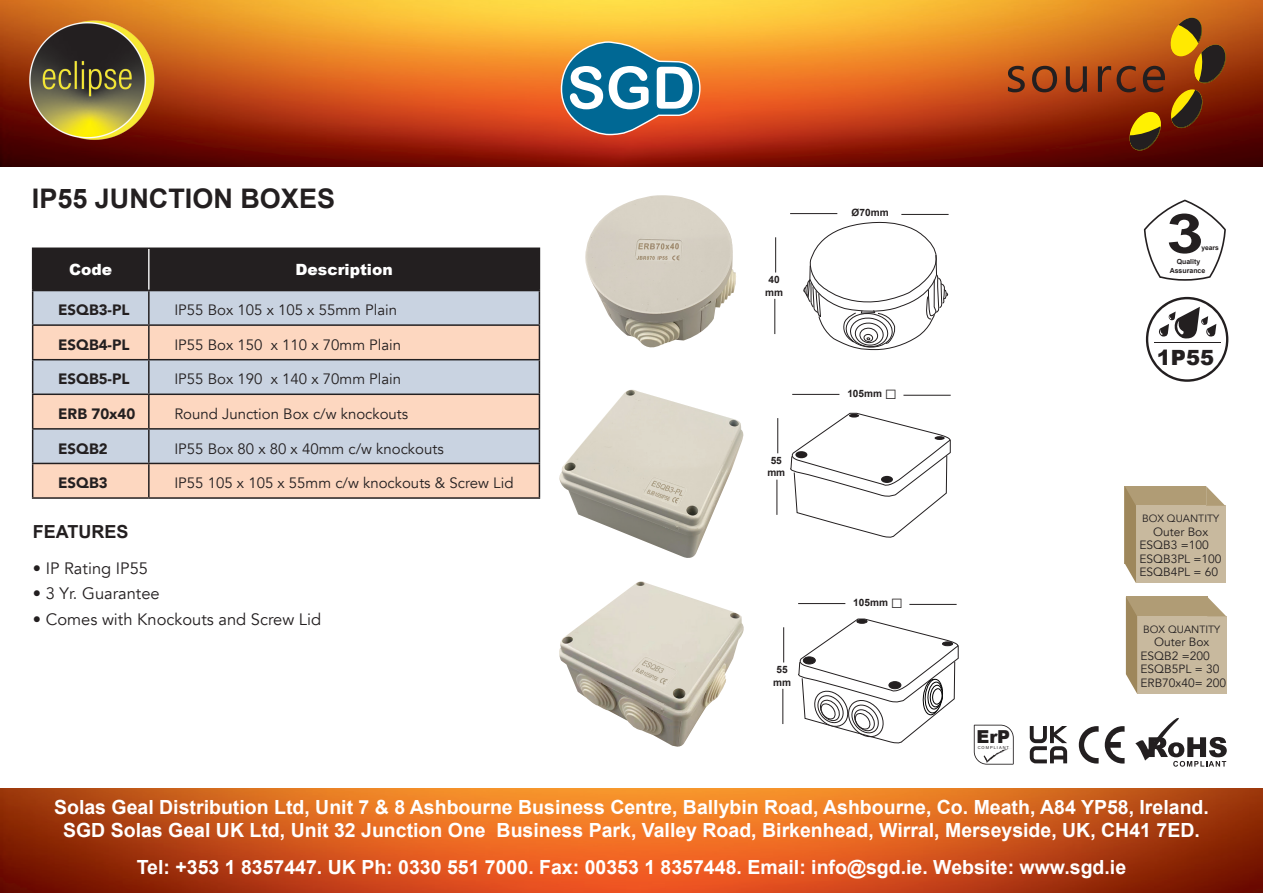
<style>
.page{position:relative;width:1263px;height:893px;background:#fff}
.page>*{position:absolute;margin:0;border:0;box-sizing:border-box;transform-origin:0 0}
.t1{font:700 27px "Arial";color:#231f20}
.t2{font:900 21px "Arial";color:#231f20}
.t3{font:700 19.5px "Arial";color:#fff}
.t4{font:700 18px "Arial";color:#231f20}
.t5{font:900 17.85px "Arial";color:#231f20}
.t6{font:16.5px "Avenir";color:#231f20}
.t7{font:900 15.45px "Arial";color:#fff}
.t8{font:15px "Avenir";color:#231f20}
.t9{font:900 15px "Avenir";color:#231f20}
.t10{font:12px "Avenir";color:#231f20}
.t11{font:10.5px "Avenir";color:#231f20}
.t12{font:700 10.05px "Arial";color:#231f20}
.t13{font:700 6.9px/8.4px "Arial";color:#231f20;text-align:center}
.t14{font:700 6.75px "Arial";color:#231f20}
.t15{font:4.05px "Arial";letter-spacing:.24em;color:#231f20}
.s1{font-size:20.25px}
</style>
<div class="page">
<div style="left:33px;top:249px;width:506px;height:41px;background:#231f20"></div>
<div style="left:33px;top:291px;width:506px;height:33px;background:#c9d3e1"></div>
<svg style="left:33px;top:326px;width:506px;height:171px;background:#e6d3cb"></svg>
<hr style="left:148px;top:249px;width:1px;height:41px;background:#fff">
<hr style="left:539px;top:291px;width:1px;height:33px;background:#231f20">
<hr style="left:149px;top:324px;width:391px;height:2px;background:#231f20">
<hr style="left:539px;top:326px;width:1px;height:33px;background:#231f20">
<hr style="left:149px;top:359px;width:391px;height:1px;background:#231f20">
<hr style="left:539px;top:360px;width:1px;height:33px;background:#231f20">
<hr style="left:149px;top:393px;width:391px;height:2px;background:#231f20">
<hr style="left:539px;top:395px;width:1px;height:33px;background:#231f20">
<hr style="left:149px;top:428px;width:391px;height:2px;background:#231f20">
<hr style="left:539px;top:430px;width:1px;height:33px;background:#231f20">
<hr style="left:149px;top:463px;width:391px;height:1px;background:#231f20">
<hr style="left:539px;top:464px;width:1px;height:33px;background:#231f20">
<hr style="left:149px;top:497px;width:391px;height:2px;background:#231f20">
<hr style="left:32px;top:291px;width:1px;height:33px;background:#231f20">
<hr style="left:148px;top:291px;width:2px;height:33px;background:#231f20">
<hr style="left:32px;top:324px;width:117px;height:2px;background:#231f20">
<hr style="left:32px;top:326px;width:1px;height:33px;background:#231f20">
<hr style="left:148px;top:326px;width:2px;height:33px;background:#231f20">
<hr style="left:32px;top:359px;width:117px;height:1px;background:#231f20">
<hr style="left:32px;top:360px;width:1px;height:33px;background:#231f20">
<hr style="left:148px;top:360px;width:2px;height:33px;background:#231f20">
<hr style="left:32px;top:393px;width:117px;height:2px;background:#231f20">
<hr style="left:32px;top:395px;width:1px;height:33px;background:#231f20">
<hr style="left:148px;top:395px;width:2px;height:33px;background:#231f20">
<hr style="left:32px;top:428px;width:117px;height:2px;background:#231f20">
<hr style="left:32px;top:430px;width:1px;height:33px;background:#231f20">
<hr style="left:148px;top:430px;width:2px;height:33px;background:#231f20">
<hr style="left:32px;top:463px;width:117px;height:1px;background:#231f20">
<hr style="left:32px;top:464px;width:1px;height:33px;background:#231f20">
<hr style="left:148px;top:464px;width:2px;height:33px;background:#231f20">
<hr style="left:32px;top:497px;width:117px;height:2px;background:#231f20">
<hr style="left:32px;top:247px;width:117px;height:2px;background:#231f20">
<hr style="left:32px;top:249px;width:1px;height:41px;background:#231f20">
<hr style="left:149px;top:247px;width:391px;height:2px;background:#231f20">
<hr style="left:539px;top:249px;width:1px;height:41px;background:#231f20">
<hr style="left:32px;top:290px;width:117px;height:1px;background:#231f20">
<hr style="left:149px;top:290px;width:391px;height:1px;background:#231f20">
<img style="left:0;top:0;width:1263px;height:166px">
<svg style="left:1008px;top:18px;width:218px;height:133px;background:#9c4611"></svg>
<svg style="left:560px;top:41px;width:141px;height:95px"></svg>
<img style="left:15px;top:6px;width:155px;height:148px">
<img style="left:0;top:788px;width:1263px;height:105px">
<svg style="left:1079px;top:726px;width:19px;height:37px"></svg>
<svg style="left:1105px;top:726px;width:19px;height:37px"></svg>
<svg style="left:1135px;top:718px;width:92px;height:49px"></svg>
<svg style="left:974px;top:725px;width:40px;height:40px"></svg>
<svg style="left:1030px;top:726px;width:37px;height:37px"></svg>
<svg style="left:1144px;top:200px;width:82px;height:81px"></svg>
<svg style="left:1146px;top:297px;width:82px;height:85px"></svg>
<div style="left:1126px;top:597px;width:81px;height:77px;background:#b09c75"></div>
<div style="left:1137px;top:616px;width:89px;height:78px;background:#c8b99e"></div>
<svg style="left:1207px;top:597px;width:19px;height:19px"></svg>
<svg style="left:1126px;top:598px;width:11px;height:96px"></svg>
<div style="left:1125px;top:486px;width:81px;height:77px;background:#b09c75"></div>
<div style="left:1136px;top:506px;width:89px;height:77px;background:#c8b99e"></div>
<svg style="left:1206px;top:486px;width:19px;height:20px"></svg>
<svg style="left:1125px;top:487px;width:11px;height:96px"></svg>
<hr style="left:775px;top:237px;width:1px;height:35px;background:#231f20">
<hr style="left:774px;top:299px;width:1px;height:35px;background:#231f20">
<hr style="left:790px;top:213px;width:47px;height:1px;background:#231f20">
<hr style="left:901px;top:214px;width:47px;height:1px;background:#231f20">
<img style="left:585px;top:195px;width:151px;height:153px">
<img style="left:559px;top:390px;width:185px;height:168px">
<img style="left:559px;top:581px;width:185px;height:166px">
<svg style="left:790px;top:221px;width:161px;height:317px"></svg>
<div style="left:881px;top:476px;width:12px;height:7px;background:#231f20;border-radius:50%"></div>
<div style="left:795px;top:451px;width:12px;height:7px;background:#231f20;border-radius:50%"></div>
<svg style="left:934px;top:436px;width:11px;height:4px"></svg>
<svg style="left:849px;top:414px;width:10px;height:4px"></svg>
<hr style="left:777px;top:418px;width:1px;height:35px;background:#231f20">
<hr style="left:776px;top:480px;width:1px;height:35px;background:#231f20">
<hr style="left:792px;top:394px;width:47px;height:1px;background:#231f20">
<hr style="left:903px;top:395px;width:48px;height:1px;background:#231f20">
<svg style="left:798px;top:618px;width:161px;height:126px"></svg>
<hr style="left:783px;top:627px;width:1px;height:35px;background:#231f20">
<hr style="left:782px;top:689px;width:1px;height:35px;background:#231f20">
<hr style="left:798px;top:603px;width:47px;height:1px;background:#231f20">
<hr style="left:909px;top:604px;width:48px;height:1px;background:#231f20">
<p class="t1" style="left:32px;top:181px;width:305px">IP55 JUNCTION BOXES</p>
<p class="t7" style="left:69px;top:258px;width:45px">Code</p>
<p class="t7" style="left:296px;top:258px;width:99px">Description</p>
<p class="t9" style="left:58px;top:297px;width:73px">ESQB3-PL</p>
<p class="t8" style="left:174px;top:301px;width:224px">IP55 Box 105 x 105 x 55mm Plain</p>
<p class="t9" style="left:58px;top:332px;width:73px">ESQB4-PL</p>
<p class="t8" style="left:174px;top:336px;width:228px">IP55 Box 150 x 110 x 70mm Plain</p>
<p class="t9" style="left:58px;top:366px;width:73px">ESQB5-PL</p>
<p class="t8" style="left:174px;top:370px;width:228px">IP55 Box 190 x 140 x 70mm Plain</p>
<p class="t9" style="left:58px;top:401px;width:79px">ERB 70x40</p>
<p class="t8" style="left:174px;top:405px;width:235px">Round Junction Box c/w knockouts</p>
<p class="t9" style="left:58px;top:436px;width:51px">ESQB2</p>
<p class="t8" style="left:174px;top:440px;width:271px">IP55 Box 80 x 80 x 40mm c/w knockouts</p>
<p class="t9" style="left:58px;top:470px;width:51px">ESQB3</p>
<p class="t8" style="left:174px;top:474px;width:341px">IP55 105 x 105 x 55mm c/w knockouts &amp; Screw Lid</p>
<p class="t4" style="left:33px;top:519px;width:97px">FEATURES</p>
<p class="t6" style="left:33px;top:558px;width:117px">• IP Rating IP55</p>
<p class="t6" style="left:33px;top:583px;width:128px">• 3 Yr. Guarantee</p>
<p class="t6" style="left:33px;top:609px;width:290px">• Comes with Knockouts and Screw Lid</p>
<p class="t12" style="left:769px;top:273px;width:13px">40</p>
<p class="t12" style="left:765px;top:285px;width:19px">mm</p>
<p class="t12" style="left:771px;top:454px;width:13px">55</p>
<p class="t12" style="left:767px;top:466px;width:19px">mm</p>
<p class="t12" style="left:777px;top:663px;width:13px">55</p>
<p class="t12" style="left:773px;top:675px;width:19px">mm</p>
<p class="t12" style="left:852px;top:206px;width:39px">Ø70mm</p>
<p class="t12" style="left:847px;top:387px;width:51px">105mm <span class="s1">□</span></p>
<p class="t12" style="left:853px;top:596px;width:51px">105mm <span class="s1">□</span></p>
<p class="t5" style="left:976px;top:723px;width:35px">ErP</p>
<p class="t15" style="left:978px;top:745px;width:33px">COMPLIANT</p>
<p class="t14" style="left:1201px;top:243px;width:19px">years</p>
<p class="t13" style="left:1170px;top:258px;width:37px">Quality<br>Assurance</p>
<p class="t2" style="left:1157px;top:342px;width:59px">1P55</p>
<p class="t11" style="left:1142px;top:512px;width:79px">BOX QUANTITY</p>
<p class="t10" style="left:1153px;top:524px;width:57px">Outer Box</p>
<p class="t10" style="left:1139px;top:538px;width:71px">ESQB3 =100</p>
<p class="t10" style="left:1139px;top:551px;width:84px">ESQB3PL =100</p>
<p class="t10" style="left:1139px;top:565px;width:80px">ESQB4PL = 60</p>
<p class="t11" style="left:1143px;top:623px;width:79px">BOX QUANTITY</p>
<p class="t10" style="left:1154px;top:635px;width:57px">Outer Box</p>
<p class="t10" style="left:1140px;top:649px;width:71px">ESQB2 =200</p>
<p class="t10" style="left:1140px;top:662px;width:80px">ESQB5PL = 30</p>
<p class="t10" style="left:1140px;top:676px;width:87px">ERB70x40= 200</p>
<p class="t3" style="left:54px;top:794px;width:1156px">Solas Geal Distribution Ltd, Unit 7 &amp; 8 Ashbourne Business Centre, Ballybin Road, Ashbourne, Co. Meath, A84 YP58, Ireland.</p>
<p class="t3" style="left:63px;top:817px;width:1138px">SGD Solas Geal UK Ltd, Unit 32 Junction One Business Park, Valley Road, Birkenhead, Wirral, Merseyside, UK, CH41 7ED.</p>
<p class="t3" style="left:137px;top:854px;width:991px">Tel: +353 1 8357447. UK Ph: 0330 551 7000. Fax: 00353 1 8357448. Email: info@sgd.ie. Website: www.sgd.ie</p>
</div>
